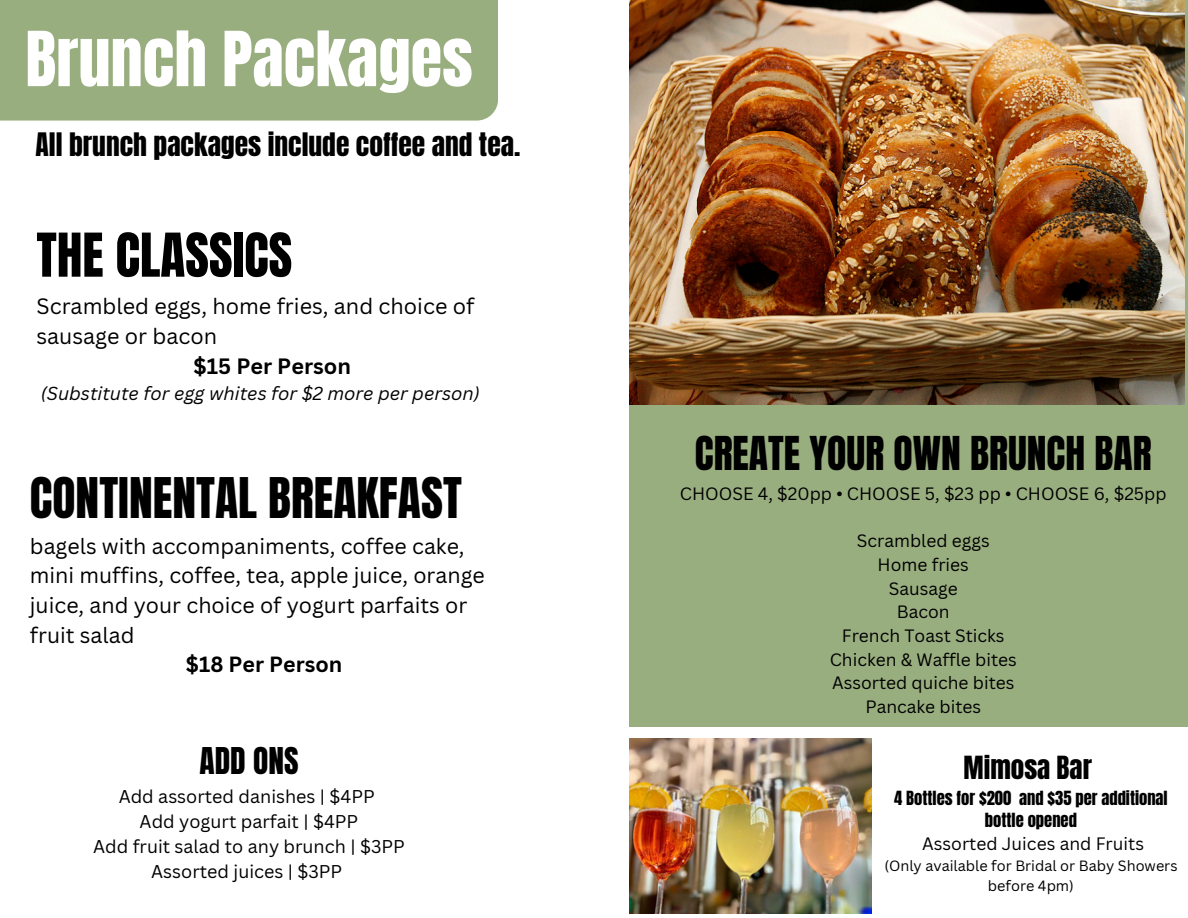
<style>
.page{position:relative;width:1188px;height:918px;background:#fff}
.page>*{position:absolute;margin:0;border:0;box-sizing:border-box;transform-origin:0 0}
.t1{font:64.5px "Anton";color:#fff}
.t2{font:51.3px "Anton";color:#000}
.t3{font:47.7px "Anton";color:#000}
.t4{font:39.75px "Anton";color:#000}
.t5{font:31.35px "Anton";color:#000}
.t6{font:27.6px "Anton";color:#000}
.t7{font:27.15px "Anton";color:#000}
.t8{font:21.6px "Canva Sans";color:#000}
.t9{font:700 21.6px "Canva Sans";color:#000}
.t10{font:21.45px "Canva Sans";color:#000}
.t11{font:700 21.45px "Canva Sans";color:#000}
.t12{font:italic 18.3px "Canva Sans";color:#000}
.t13{font:18px/24.8px "Canva Sans";color:#000;text-align:center}
.t14{font:17.4px/23.7px "Canva Sans";color:#000;text-align:center}
.t15{font:16.65px/22.5px "Anton";color:#000;text-align:center}
.t16{font:14.55px/20.2px "Canva Sans";color:#000;text-align:center}
</style>
<div class="page">
<div style="left:630px;top:0;width:558px;height:726px;background:#99ae7f"></div>
<img style="left:630px;top:0;width:554px;height:405px">
<div style="left:0;top:0;width:498px;height:121px;background:#99ae7f"></div>
<img style="left:630px;top:738px;width:242px;height:176px">
<h4 class="t1" style="left:25px;top:13px;width:449px">Brunch Packages</h4>
<h1 class="t6" style="left:36px;top:124px;width:486px">All brunch packages include coffee and tea.</h1>
<h2 class="t2" style="left:36px;top:218px;width:257px">THE CLASSICS</h2>
<h2 class="t8" style="left:36px;top:291px;width:439px">Scrambled eggs, home fries, and choice of</h2>
<h2 class="t8" style="left:36px;top:321px;width:182px">sausage or bacon</h2>
<h2 class="t9" style="left:194px;top:351px;width:159px">$15 Per Person</h2>
<h2 class="t12" style="left:41px;top:381px;width:440px">(Substitute for egg whites for $2 more per person)</h2>
<h3 class="t3" style="left:30px;top:463px;width:434px">CONTINENTAL BREAKFAST</h3>
<h3 class="t10" style="left:30px;top:531px;width:436px">bagels with accompaniments, coffee cake,</h3>
<h3 class="t10" style="left:30px;top:560px;width:456px">mini muffins, coffee, tea, apple juice, orange</h3>
<h3 class="t10" style="left:30px;top:590px;width:439px">juice, and your choice of yogurt parfaits or</h3>
<h3 class="t10" style="left:30px;top:620px;width:106px">fruit salad</h3>
<h3 class="t11" style="left:186px;top:649px;width:158px">$18 Per Person</h3>
<h3 class="t5" style="left:200px;top:738px;width:100px">ADD ONS</h3>
<h3 class="t13" style="left:93px;top:784px;width:313px">Add assorted danishes | $4PP<br>Add yogurt parfait | $4PP<br>Add fruit salad to any brunch | $3PP<br>Assorted juices | $3PP</h3>
<h4 class="t4" style="left:695px;top:425px;width:458px">CREATE YOUR OWN BRUNCH BAR</h4>
<h4 class="t14" style="left:680px;top:482px;width:488px">CHOOSE 4, $20pp • CHOOSE 5, $23 pp • CHOOSE 6, $25pp</h4>
<p class="t14" style="left:830px;top:529px;width:189px">Scrambled eggs<br>Home fries<br>Sausage<br>Bacon<br>French Toast Sticks<br>Chicken &amp; Waffle bites<br>Assorted quiche bites<br>Pancake bites</p>
<h4 class="t7" style="left:964px;top:748px;width:130px">Mimosa Bar</h4>
<p class="t15" style="left:894px;top:787px;width:275px">4 Bottles for $200 and $35 per additional bottle opened</p>
<p class="t14" style="left:922px;top:831px;width:223px">Assorted Juices and Fruits</p>
<p class="t16" style="left:884px;top:855px;width:295px">(Only available for Bridal or Baby Showers before 4pm)</p>
</div>
